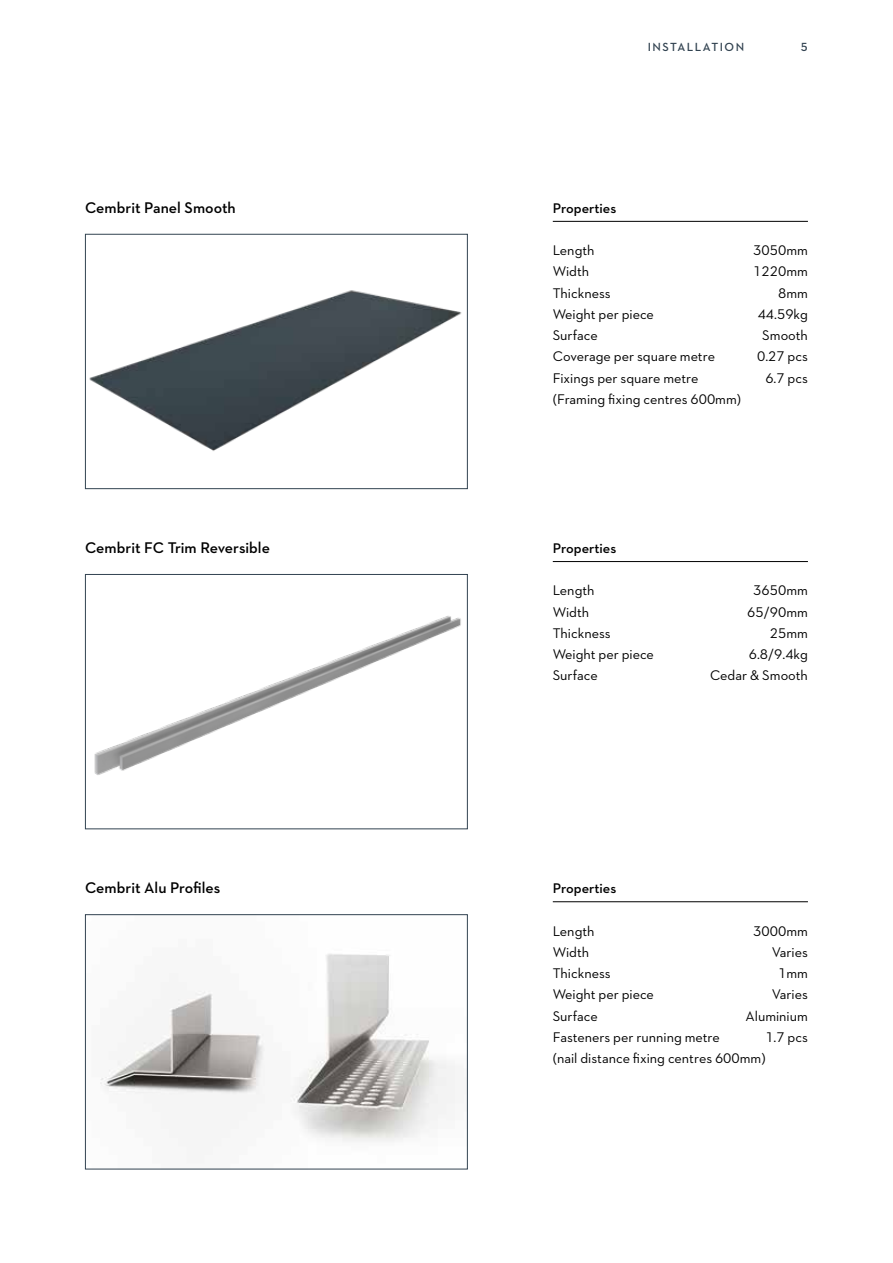
<style>
.page{position:relative;width:893px;height:1263px;background:#fff}
.page>*{position:absolute;margin:0;border:0;box-sizing:border-box;transform-origin:0 0}
.t1{font:600 15.75px "Neutraface 2 Text";color:#000}
.t2{font:14.25px/21.3px "Neutraface 2 Text";color:#000}
.t3{font:600 14.25px "Neutraface 2 Text";color:#000}
.t4{font:600 12px "Neutraface 2 Text";letter-spacing:.125em;color:#324351}
</style>
<div class="page">
<img style="left:89px;top:290px;width:373px;height:161px">
<div style="left:85px;top:234px;width:383px;height:255px;border:1px solid #324351"></div>
<img style="left:94px;top:616px;width:367px;height:159px">
<div style="left:85px;top:574px;width:383px;height:255px;border:1px solid #324351"></div>
<img style="left:100px;top:954px;width:355px;height:188px">
<div style="left:85px;top:914px;width:383px;height:255px;border:1px solid #324351"></div>
<hr style="left:553px;top:221px;width:255px;height:1px;background:#000">
<hr style="left:553px;top:561px;width:255px;height:1px;background:#000">
<hr style="left:553px;top:901px;width:255px;height:1px;background:#000">
<p class="t4" style="left:648px;top:39px;width:98px">INSTALLATION</p>
<p class="t4" style="left:801px;top:39px;width:8px">5</p>
<p class="t1" style="left:85px;top:197px;width:152px">Cembrit Panel Smooth</p>
<p class="t3" style="left:553px;top:199px;width:65px">Properties</p>
<p class="t2" style="left:553px;top:239px;width:43px">Length</p>
<p class="t2" style="left:753px;top:239px;width:56px">3050mm</p>
<p class="t2" style="left:553px;top:261px;width:38px">Width</p>
<p class="t2" style="left:753px;top:261px;width:56px">1220mm</p>
<p class="t2" style="left:553px;top:282px;width:59px">Thickness</p>
<p class="t2" style="left:778px;top:282px;width:31px">8mm</p>
<p class="t2" style="left:553px;top:303px;width:103px">Weight per piece</p>
<p class="t2" style="left:758px;top:303px;width:52px">44.59kg</p>
<p class="t2" style="left:553px;top:324px;width:47px">Surface</p>
<p class="t2" style="left:762px;top:324px;width:47px">Smooth</p>
<p class="t2" style="left:553px;top:346px;width:164px">Coverage per square metre</p>
<p class="t2" style="left:757px;top:346px;width:52px">0.27 pcs</p>
<p class="t2" style="left:553px;top:367px;width:147px">Fixings per square metre</p>
<p class="t2" style="left:765px;top:367px;width:44px">6.7 pcs</p>
<p class="t2" style="left:553px;top:388px;width:190px">(Framing fixing centres 600mm)</p>
<p class="t1" style="left:85px;top:537px;width:186px">Cembrit FC Trim Reversible</p>
<p class="t3" style="left:553px;top:539px;width:65px">Properties</p>
<p class="t2" style="left:553px;top:580px;width:43px">Length</p>
<p class="t2" style="left:753px;top:580px;width:56px">3650mm</p>
<p class="t2" style="left:553px;top:601px;width:38px">Width</p>
<p class="t2" style="left:747px;top:601px;width:62px">65/90mm</p>
<p class="t2" style="left:553px;top:622px;width:59px">Thickness</p>
<p class="t2" style="left:770px;top:622px;width:40px">25mm</p>
<p class="t2" style="left:553px;top:643px;width:103px">Weight per piece</p>
<p class="t2" style="left:749px;top:643px;width:61px">6.8/9.4kg</p>
<p class="t2" style="left:553px;top:665px;width:47px">Surface</p>
<p class="t2" style="left:710px;top:665px;width:99px">Cedar &amp; Smooth</p>
<p class="t1" style="left:85px;top:878px;width:137px">Cembrit Alu Profiles</p>
<p class="t3" style="left:553px;top:879px;width:65px">Properties</p>
<p class="t2" style="left:553px;top:920px;width:43px">Length</p>
<p class="t2" style="left:753px;top:920px;width:56px">3000mm</p>
<p class="t2" style="left:553px;top:941px;width:38px">Width</p>
<p class="t2" style="left:772px;top:941px;width:38px">Varies</p>
<p class="t2" style="left:553px;top:962px;width:59px">Thickness</p>
<p class="t2" style="left:778px;top:962px;width:31px">1mm</p>
<p class="t2" style="left:553px;top:984px;width:103px">Weight per piece</p>
<p class="t2" style="left:772px;top:984px;width:38px">Varies</p>
<p class="t2" style="left:553px;top:1005px;width:47px">Surface</p>
<p class="t2" style="left:745px;top:1005px;width:64px">Aluminium</p>
<p class="t2" style="left:553px;top:1026px;width:169px">Fasteners per running metre</p>
<p class="t2" style="left:553px;top:1026px;width:257px;text-indent:213px">1.7 pcs (nail distance fixing centres 600mm)</p>
</div>
